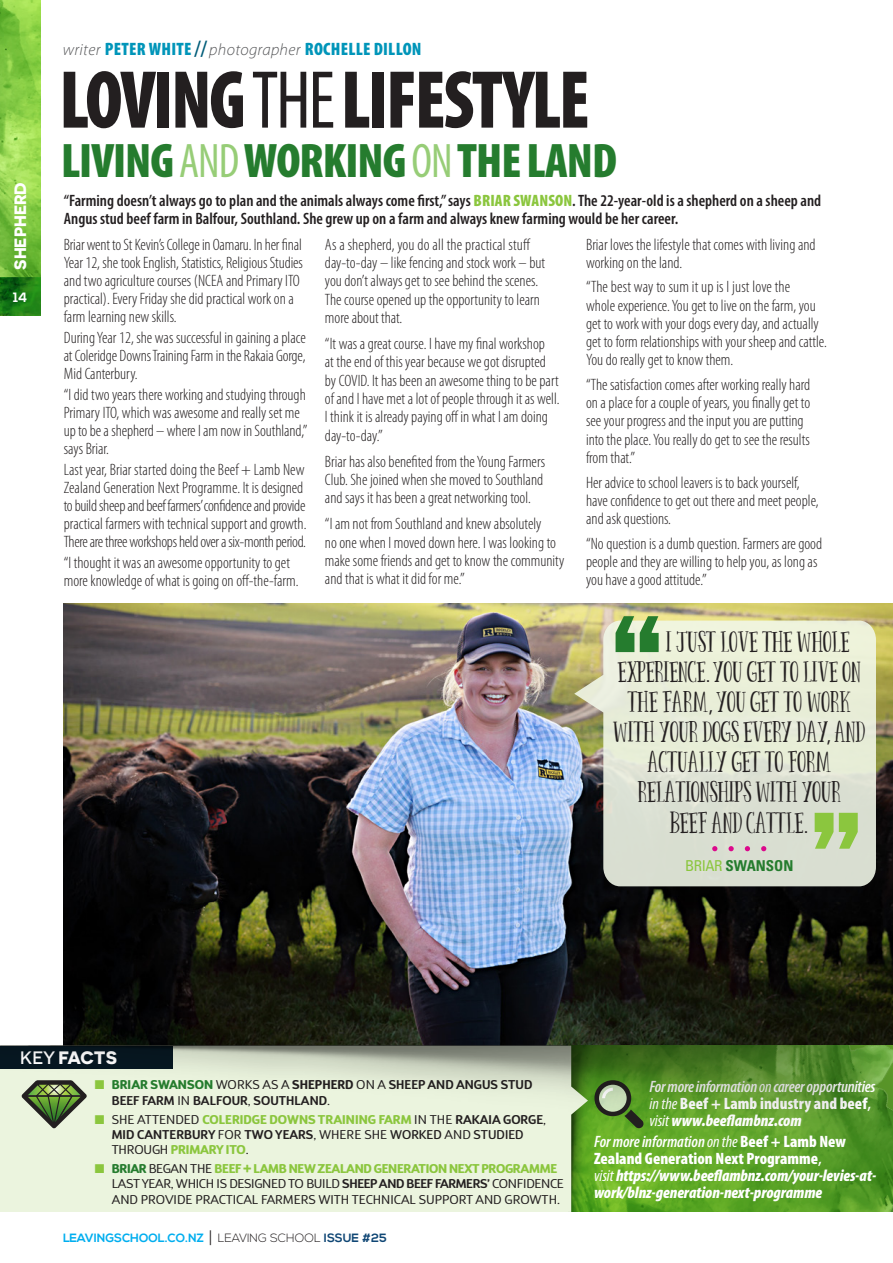
<style>
.page{position:relative;width:893px;height:1263px;background:#fff}
.page>*{position:absolute;margin:0;border:0;box-sizing:border-box;transform-origin:0 0}
.BODY_COPY-Myriad_Pro{font:900 condensed 82.8px "Myriad Pro";letter-spacing:-.03em;color:#231f20;scale:.9 1}
.BODY_COPY-Myriad_Pro-2{font:900 condensed 48.75px "Myriad Pro";letter-spacing:-.02em;color:#257c2e}
.BODY_INTRO-Myriad_Pr{font:25.5px "Panda Tired Caps";letter-spacing:.005em;color:#231f20}
.BODY_COPY-Myriad_Pro-3{font:900 condensed 18px "Myriad Pro";letter-spacing:.015em;color:#0095b9}
.t1{font:700 18px "Novecentosanswide";letter-spacing:-.02em;color:#fff}
.BODY_COPY_issue__6{font:300 condensed 16.5px/18.3px "Myriad Pro";color:#231f20}
.BODY_COPY_issue__6-2{font:600 condensed 16.5px/18px "Myriad Pro";color:#231f20}
.BODY_COPY-Myriad_Pro-4{font:italic 900 condensed 16.5px/17px "Myriad Pro";letter-spacing:-.005em;color:#fff}
.BODY_COPY-Myriad_Pro-5{font:italic 600 condensed 16.5px/16.8px "Myriad Pro";letter-spacing:-.015em;color:#fff}
.t2{font:700 16.5px "Novecentosanswide";color:#fff}
.BODY_INTRO-Myriad_Pr-2{font:700 condensed 15px "Univers";color:#257c2e}
.t3{font:700 13.5px "Nexa";color:#fff}
.KEY_FACTS_issue__7{font:12.75px/15.3px "D Sari";color:#231f20}
.KEY_FACTS_issue__7-2{font:600 12.75px/15.3px "D Sari";letter-spacing:.005em;color:#231f20}
.t4{font:700 12px "Nexa";color:#00aeef}
.s1{font-weight:300;font-style:italic;font-stretch:normal;font-size:16.5px;color:#57585a}
.s2{font-weight:600;font-size:22.5px;color:#005c78}
.s3{font-weight:400}
.s4{font-weight:400;color:#97cd77}
.s5{font-weight:900;color:#8bc63e}
.s6{font-family:"Univers";font-weight:300;font-stretch:condensed;font-size:24px}
.s7{font-weight:400;color:#8bc63e}
.s8{font-weight:500}
.s9{color:#8bc63e}
.s10{font-weight:800;color:#257c2e}
.s11{font-weight:700}
.s12{font-weight:800;color:#8bc63e}
.s13{font-weight:600}
.s14{font-weight:300;font-size:18px;color:#231f20}
.s15{font-weight:300;color:#231f20}
.s16{color:#104775}
.s17{font-weight:900;font-style:normal}
.s18{font-style:normal}
.s19{font-weight:900}
.s20{font-weight:600;font-style:normal}
</style>
<div class="page">
<img style="left:64px;top:603px;width:829px;height:442px">
<img style="left:0;top:0;width:40px;height:316px">
<img style="left:0;top:277px;width:40px;height:38px">
<svg style="left:608px;top:1183px;width:285px;height:29px;background:#5aa424"></svg>
<img style="left:588px;top:1183px;width:20px;height:29px">
<div style="left:0;top:1183px;width:588px;height:29px;background:#ebf4de"></div>
<svg style="left:574px;top:621px;width:302px;height:265px;background:#d7dbc9"></svg>
<svg style="left:616px;top:616px;width:18px;height:36px"></svg>
<svg style="left:640px;top:616px;width:19px;height:36px"></svg>
<svg style="left:839px;top:813px;width:19px;height:36px"></svg>
<svg style="left:815px;top:813px;width:18px;height:36px"></svg>
<svg style="left:712px;top:846px;width:5px;height:5px"></svg>
<svg style="left:728px;top:846px;width:6px;height:5px"></svg>
<svg style="left:745px;top:846px;width:5px;height:5px"></svg>
<svg style="left:761px;top:846px;width:5px;height:5px"></svg>
<img style="left:0;top:1045px;width:893px;height:138px">
<p class="t2" style="left:10px;top:270px;width:89px;rotate:-90deg">SHEPHERD</p>
<p class="t3" style="left:13px;top:289px;width:16px">14</p>
<p class="BODY_COPY-Myriad_Pro-3" style="left:63px;top:37px;width:360px"><span class="s1">writer</span> PETER WHITE <span class="s2">//</span> <span class="s1">photographer</span> ROCHELLE DILLON</p>
<p class="BODY_COPY-Myriad_Pro" style="left:59px;top:47px;width:591px">LOVING<span class="s3">THE</span>LIFESTYLE</p>
<p class="BODY_COPY-Myriad_Pro-2" style="left:61px;top:129px;width:558px">LIVING<span class="s4">AND</span>WORKING <span class="s4">ON</span> THE LAND</p>
<p class="BODY_COPY_issue__6-2" style="left:64px;top:192px;width:759px">“Farming doesn’t always go to plan and the animals always come first,” says <span class="s5">BRIAR SWANSON</span>. The 22-year-old is a shepherd on a sheep and<br>Angus stud beef farm in Balfour, Southland. She grew up on a farm and always knew farming would be her career.</p>
<p class="BODY_COPY_issue__6" style="left:64px;top:235px;width:241px">Briar went to St Kevin’s College in Oamaru. In her final Year 12, she took English, Statistics, Religious Studies and two agriculture courses (NCEA and Primary ITO practical). Every Friday she did practical work on a farm learning new skills.</p>
<p class="BODY_COPY_issue__6" style="left:64px;top:328px;width:244px;text-align:justify">During Year 12, she was successful in gaining a place at Coleridge Downs Training Farm in the Rakaia Gorge, Mid Canterbury.</p>
<p class="BODY_COPY_issue__6" style="left:64px;top:385px;width:245px">“I did two years there working and studying through Primary ITO, which was awesome and really set me up to be a shepherd – where I am now in Southland,” says Briar.</p>
<p class="BODY_COPY_issue__6" style="left:64px;top:461px;width:244px">Last year, Briar started doing the Beef + Lamb New Zealand Generation Next Programme. It is designed to build sheep and beef farmers’confidence and provide practical farmers with technical support and growth.<br>There are three workshops held over a six-month period.</p>
<p class="BODY_COPY_issue__6" style="left:64px;top:554px;width:236px">“I thought it was an awesome opportunity to get more knowledge of what is going on off-the-farm.</p>
<p class="BODY_COPY_issue__6" style="left:325px;top:235px;width:222px">As a shepherd, you do all the practical stuff day-to-day – like fencing and stock work – but you don’t always get to see behind the scenes.<br>The course opened up the opportunity to learn more about that.</p>
<p class="BODY_COPY_issue__6" style="left:325px;top:334px;width:236px">“It was a great course. I have my final workshop<br>at the end of this year because we got disrupted by COVID. It has been an awesome thing to be part of and I have met a lot of people through it as well.<br>I think it is already paying off in what I am doing day-to-day.”</p>
<p class="BODY_COPY_issue__6" style="left:325px;top:452px;width:222px;text-align:justify">Briar has also benefited from the Young Farmers Club. She joined when she moved to Southland and says it has been a great networking tool.</p>
<p class="BODY_COPY_issue__6" style="left:325px;top:515px;width:241px">“I am not from Southland and knew absolutely<br>no one when I moved down here. I was looking to make some friends and get to know the community and that is what it did for me.”</p>
<p class="BODY_COPY_issue__6" style="left:586px;top:235px;width:231px">Briar loves the lifestyle that comes with living and working on the land.</p>
<p class="BODY_COPY_issue__6" style="left:586px;top:278px;width:242px">“The best way to sum it up is I just love the<br>whole experience. You get to live on the farm, you get to work with your dogs every day, and actually get to form relationships with your sheep and cattle.<br>You do really get to know them.</p>
<p class="BODY_COPY_issue__6" style="left:586px;top:375px;width:226px">“The satisfaction comes after working really hard on a place for a couple of years, you finally get to see your progress and the input you are putting into the place. You really do get to see the results from that.”</p>
<p class="BODY_COPY_issue__6" style="left:586px;top:473px;width:234px">Her advice to school leavers is to back yourself, have confidence to get out there and meet people, and ask questions.</p>
<p class="BODY_COPY_issue__6" style="left:586px;top:534px;width:238px">“No question is a dumb question. Farmers are good people and they are willing to help you, as long as you have a good attitude.”</p>
<p class="BODY_INTRO-Myriad_Pr" style="left:666px;top:630px;width:185px">I JUST LOVE THE WHOLE</p>
<p class="BODY_INTRO-Myriad_Pr" style="left:618px;top:660px;width:244px">EXPERIENCE<span class="s6">.</span>YOU GET TO LIVE ON</p>
<p class="BODY_INTRO-Myriad_Pr" style="left:628px;top:690px;width:225px">THE FARM<span class="s6">,</span> YOU GET TO WORK</p>
<p class="BODY_INTRO-Myriad_Pr" style="left:613px;top:720px;width:254px">WITH YOUR DOGS EVERY DAY<span class="s6">,</span> AND</p>
<p class="BODY_INTRO-Myriad_Pr" style="left:647px;top:750px;width:185px">ACTUALLY GET TO FORM</p>
<p class="BODY_INTRO-Myriad_Pr" style="left:638px;top:780px;width:204px">RELATIONSHIPS WITH YOUR</p>
<p class="BODY_INTRO-Myriad_Pr" style="left:670px;top:811px;width:141px">BEEF AND CATTLE<span class="s6">.</span></p>
<p class="BODY_INTRO-Myriad_Pr-2" style="left:685px;top:857px;width:110px"><span class="s7">BRIAR</span> SWANSON</p>
<p class="t1" style="left:20px;top:1046px;width:98px"><span class="s8">KEY</span> FACTS</p>
<p class="KEY_FACTS_issue__7-2" style="left:112px;top:1077px;width:422px;text-indent:-17px"><span class="s9">■</span> <span class="s10">BRIAR SWANSON</span> <span class="s3">WORKS AS A</span> <span class="s11">SHEPHERD</span> <span class="s3">ON A</span> SHEEP AND ANGUS STUD<br>BEEF FARM <span class="s3">IN</span> BALFOUR<span class="s3">,</span> SOUTHLAND<span class="s3">.</span></p>
<p class="KEY_FACTS_issue__7" style="left:112px;top:1111px;width:436px;text-indent:-17px"><span class="s9">■</span> SHE ATTENDED <span class="s12">COLERIDGE DOWNS TRAINING FARM</span> IN THE <span class="s13">RAKAIA GORGE</span>,<br><span class="s13">MID CANTERBURY</span> FOR <span class="s13">TWO YEARS</span>, WHERE SHE <span class="s8">WORKED</span> AND <span class="s8">STUDIED<br></span>THROUGH <span class="s12">PRIMARY ITO</span>.</p>
<p class="KEY_FACTS_issue__7" style="left:112px;top:1161px;width:454px;text-indent:-17px"><span class="s9">■</span> <span class="s10">BRIAR</span> BEGAN THE <span class="s12">BEEF + LAMB NEW ZEALAND GENERATION NEXT PROGRAMME<br></span>LAST YEAR, WHICH IS DESIGNED TO BUILD <span class="s13">SHEEP AND BEEF FARMERS’</span> CONFIDENCE<br>AND PROVIDE PRACTICAL FARMERS WITH TECHNICAL SUPPORT AND GROWTH.</p>
<p class="t4" style="left:63px;top:1231px;width:325px">LEAVINGSCHOOL.CO.NZ <span class="s14">|</span> <span class="s15">LEAVING SCHOOL</span> <span class="s16">ISSUE #25</span></p>
<p class="BODY_COPY-Myriad_Pro-5" style="left:649px;top:1078px;width:228px">For more information <span class="s3">on</span> career opportunities <span class="s3">in the</span> <span class="s17">Beef + Lamb industry and beef</span><span class="s18">, </span><span class="s3">visit</span> <span class="s19">www.beeflambnz.com</span></p>
<p class="BODY_COPY-Myriad_Pro-4" style="left:594px;top:1133px;width:284px"><span class="s13">For more information</span> <span class="s3">on the</span> <span class="s18">Beef + Lamb New Zealand Generation Next Programme</span><span class="s20">,<br></span><span class="s3">visit</span> https://www.beeflambnz.com/your-levies-at&shy;work/blnz-generation-next-programme</p>
</div>
